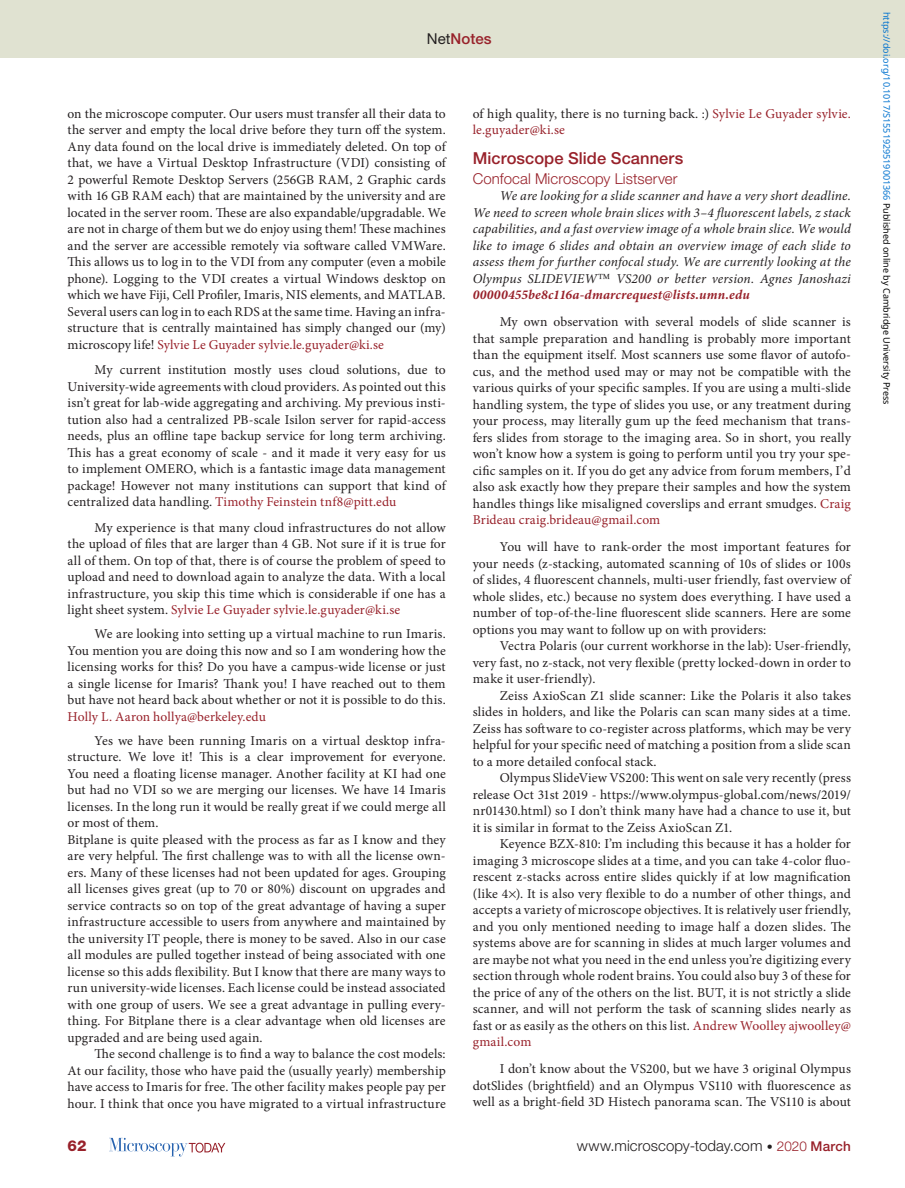
<style>
.page{position:relative;width:905px;height:1188px;background:#fff}
.page>*{position:absolute;margin:0;border:0;box-sizing:border-box;transform-origin:0 0}
.t1{font:500 16.5px "Helvetica Neue LT Std";letter-spacing:.005em;color:#98212a}
.t2{font:300 15px "Helvetica Neue LT Std";letter-spacing:.005em;color:#231f20}
.t3{font:300 15px "Helvetica Neue LT Std";letter-spacing:.005em;color:#98212a}
.t4{font:500 15px "Helvetica Neue LT Std";letter-spacing:.005em;color:#98212a}
.t5{font:800 15px "Helvetica Neue LT Std";color:#98212a}
.t6{font:13.5px/16.5px "Minion Pro";letter-spacing:.01em;color:#231f20;text-align:justify}
.t7{font:italic 13.5px/16.5px "Minion Pro";letter-spacing:.01em;color:#231f20;text-align:justify}
.t8{font:13.5px/16.5px "Minion Pro";letter-spacing:.005em;color:#98212a}
.t9{font:9px "Noto Sans";color:#0172cf}
.s1{font-weight:400;color:#231f20}
.s2{color:#98212a}
.s3{color:#231f20}
.s4{font-weight:700;color:#98212a}
.s5{font-size:12px}
.s6{font-size:13.5px;color:#98212a}
.s7{font-weight:500;font-size:13.5px;color:#98212a}
.s8{color:#000}
</style>
<div class="page">
<div style="left:0;top:0;width:904px;height:58px;background:#e0e2d1"></div>
<svg style="left:109px;top:1138px;width:116px;height:18px"></svg>
<p class="t4" style="left:427px;top:30px;width:66px"><span class="s1">Net</span>Notes</p>
<p class="t6" style="left:68px;top:105px;width:380px">on the microscope computer. Our users must transfer all their data to the server and empty the local drive before they turn off the system.<br>Any data found on the local drive is immediately deleted. On top of that, we have a Virtual Desktop Infrastructure (VDI) consisting of 2 powerful Remote Desktop Servers (256GB RAM, 2 Graphic cards with 16 GB RAM each) that are maintained by the university and are located in the server room. These are also expandable/upgradable. We are not in charge of them but we do enjoy using them! These machines and the server are accessible remotely via software called VMWare.<br>This allows us to log in to the VDI from any computer (even a mobile phone). Logging to the VDI creates a virtual Windows desktop on which we have Fiji, Cell Profiler, Imaris, NIS elements, and MATLAB.<br>Several users can log in to each RDS at the same time. Having an infra&shy;structure that is centrally maintained has simply changed our (my) microscopy life! <span class="s2">Sylvie Le Guyader sylvie.le.guyader@ki.se</span></p>
<p class="t6" style="left:68px;top:362px;width:380px;text-indent:27px">My current institution mostly uses cloud solutions, due to University-wide agreements with cloud providers. As pointed out this isn’t great for lab-wide aggregating and archiving. My previous insti&shy;tution also had a centralized PB-scale Isilon server for rapid-access needs, plus an offline tape backup service for long term archiving.<br>This has a great economy of scale - and it made it very easy for us to implement OMERO, which is a fantastic image data management package! However not many institutions can support that kind of centralized data handling. <span class="s2">Timothy Feinstein tnf8@pitt.edu</span></p>
<p class="t6" style="left:68px;top:519px;width:380px;text-indent:27px">My experience is that many cloud infrastructures do not allow the upload of files that are larger than 4 GB. Not sure if it is true for all of them. On top of that, there is of course the problem of speed to upload and need to download again to analyze the data. With a local infrastructure, you skip this time which is considerable if one has a light sheet system. <span class="s2">Sylvie Le Guyader sylvie.le.guyader@ki.se</span></p>
<p class="t6" style="left:68px;top:626px;width:380px;text-indent:27px">We are looking into setting up a virtual machine to run Imaris.<br>You mention you are doing this now and so I am wondering how the licensing works for this? Do you have a campus-wide license or just a single license for Imaris? Thank you! I have reached out to them but have not heard back about whether or not it is possible to do this.</p>
<p class="t8" style="left:68px;top:708px;width:200px">Holly L. Aaron hollya@berkeley.edu</p>
<p class="t6" style="left:68px;top:732px;width:380px;text-align:left;text-indent:27px">Yes we have been running Imaris on a virtual desktop infra&shy;structure. We love it! This is a clear improvement for everyone.<br>You need a floating license manager. Another facility at KI had one but had no VDI so we are merging our licenses. We have 14 Imaris licenses. In the long run it would be really great if we could merge all or most of them.<br>Bitplane is quite pleased with the process as far as I know and they are very helpful. The first challenge was to with all the license own&shy;ers. Many of these licenses had not been updated for ages. Grouping all licenses gives great (up to 70 or 80%) discount on upgrades and service contracts so on top of the great advantage of having a super infrastructure accessible to users from anywhere and maintained by the university IT people, there is money to be saved. Also in our case all modules are pulled together instead of being associated with one license so this adds flexibility. But I know that there are many ways to run university-wide licenses. Each license could be instead associated with one group of users. We see a great advantage in pulling every&shy;thing. For Bitplane there is a clear advantage when old licenses are upgraded and are being used again.</p>
<p class="t6" style="left:68px;top:1046px;width:380px;text-indent:27px">The second challenge is to find a way to balance the cost models:<br>At our facility, those who have paid the (usually yearly) membership have access to Imaris for free. The other facility makes people pay per hour. I think that once you have migrated to a virtual infrastructure</p>
<p class="t8" style="left:472px;top:105px;width:380px"><span class="s3">of high quality, there is no turning back. :)</span> Sylvie Le Guyader sylvie. le.guyader@ki.se</p>
<p class="t1" style="left:472px;top:149px;width:212px">Microscope Slide Scanners</p>
<p class="t3" style="left:472px;top:169px;width:206px">Confocal Microscopy Listserver</p>
<p class="t7" style="left:472px;top:188px;width:380px;text-indent:27px">We are looking for a slide scanner and have a very short deadline.<br>We need to screen whole brain slices with 3–4 fluorescent labels, z stack capabilities, and a fast overview image of a whole brain slice. We would like to image 6 slides and obtain an overview image of each slide to assess them for further confocal study. We are currently looking at the Olympus SLIDEVIEW• VS200 or better version. Agnes Janoshazi <span class="s4">00000455be8c116a-dmarcrequest@lists.umn.edu</span></p>
<p class="t6" style="left:472px;top:314px;width:380px;text-indent:27px">My own observation with several models of slide scanner is that sample preparation and handling is probably more important than the equipment itself. Most scanners use some flavor of autofo&shy;cus, and the method used may or may not be compatible with the various quirks of your specific samples. If you are using a multi-slide handling system, the type of slides you use, or any treatment during your process, may literally gum up the feed mechanism that trans&shy;fers slides from storage to the imaging area. So in short, you really won’t know how a system is going to perform until you try your spe&shy;cific samples on it. If you do get any advice from forum members, I’d also ask exactly how they prepare their samples and how the system handles things like misaligned coverslips and errant smudges. <span class="s2">Craig Brideau craig.brideau@gmail.com</span></p>
<p class="t6" style="left:472px;top:539px;width:380px;text-indent:27px">You will have to rank-order the most important features for your needs (z-stacking, automated scanning of 10s of slides or 100s of slides, 4 fluorescent channels, multi-user friendly, fast overview of whole slides, etc.) because no system does everything. I have used a number of top-of-the-line fluorescent slide scanners. Here are some options you may want to follow up on with providers:</p>
<p class="t6" style="left:472px;top:638px;width:380px;text-indent:27px">Vectra Polaris (our current workhorse in the lab): User-friendly, very fast, no z-stack, not very flexible (pretty locked-down in order to make it user-friendly).</p>
<p class="t6" style="left:472px;top:687px;width:380px;text-indent:27px">Zeiss AxioScan Z1 slide scanner: Like the Polaris it also takes slides in holders, and like the Polaris can scan many sides at a time.<br>Zeiss has software to co-register across platforms, which may be very helpful for your specific need of matching a position from a slide scan to a more detailed confocal stack.</p>
<p class="t6" style="left:472px;top:770px;width:380px;text-indent:27px">Olympus SlideView VS200: This went on sale very recently (press release Oct 31st 2019 - https://www.olympus-global.com/news/2019/ nr01430.html) so I don’t think many have had a chance to use it, but it is similar in format to the Zeiss AxioScan Z1.</p>
<p class="t6" style="left:472px;top:836px;width:380px;text-indent:27px">Keyence BZX-810: I’m including this because it has a holder for imaging 3 microscope slides at a time, and you can take 4-color fluo&shy;rescent z-stacks across entire slides quickly if at low magnification (like 4 ). It is also very flexible to do a number of other things, and accepts a variety of microscope objectives. It is relatively user friendly, and you only mentioned needing to image half a dozen slides. The systems above are for scanning in slides at much larger volumes and are maybe not what you need in the end unless you’re digitizing every section through whole rodent brains. You could also buy 3 of these for the price of any of the others on the list. BUT, it is not strictly a slide scanner, and will not perform the task of scanning slides nearly as fast or as easily as the others on this list. <span class="s2">Andrew Woolley ajwoolley@ gmail.com</span></p>
<p class="t6" style="left:473px;top:1061px;width:380px;text-indent:27px">I don’t know about the VS200, but we have 3 original Olympus dotSlides (brightfield) and an Olympus VS110 with fluorescence as well as a bright-field 3D Histech panorama scan. The VS110 is about</p>
<p class="t5" style="left:68px;top:1137px;width:20px">62</p>
<p class="t2" style="left:577px;top:1137px;width:275px">www.microscopy-today.com <span class="s5">•</span> <span class="s6">2020</span> <span class="s7">March</span></p>
<p class="t9" style="left:893px;top:12px;width:394px;rotate:90deg">https://doi.org/10.1017/S1551929519001366 <span class="s8">Published online by Cambridge University Press</span></p>
</div>
